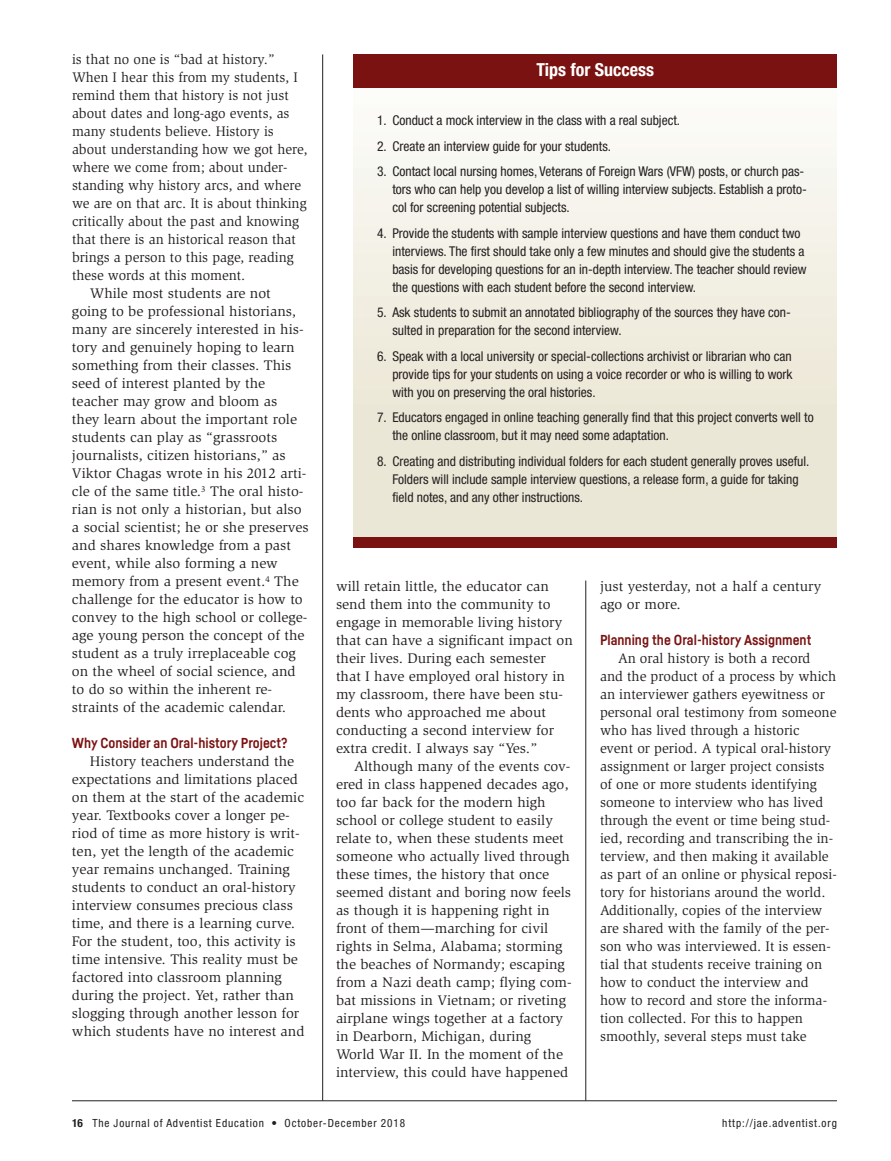
<style>
.page{position:relative;width:891px;height:1161px;background:#fff}
.page>*{position:absolute;margin:0;border:0;box-sizing:border-box;transform-origin:0 0}
.t1{font:700 condensed 18px "Helvetica Neue";color:#fff}
.t2{font:14.25px/18px "Slimbach Std";color:#231f20}
.t3{font:700 14.25px "Fabrikat";color:#7a1211}
.t4{font:condensed 13.5px/18px "Helvetica Neue";color:#231f20}
.t5{font:condensed 11.25px "Helvetica Neue";letter-spacing:.08em;color:#231f20}
.t6{font:700 condensed 11.25px "Helvetica Neue";color:#231f20}
</style>
<div class="page">
<div style="left:354px;top:54px;width:483px;height:494px;background:linear-gradient(to bottom,#fcfcfa,#e7e2ce)"></div>
<hr style="left:322px;top:54px;width:1px;height:1047px;background:#231f20">
<hr style="left:586px;top:581px;width:1px;height:520px;background:#231f20">
<hr style="left:72px;top:1101px;width:765px;height:1px;background:#231f20">
<div style="left:354px;top:54px;width:483px;height:34px;background:#7a1211"></div>
<div style="left:354px;top:537px;width:483px;height:11px;background:#7a1211"></div>
<p class="t2" style="left:72px;top:52px;width:237px">is that no one is “bad at history.” When I hear this from my students, I remind them that history is not just about dates and long-ago events, as many students believe. History is about understanding how we got here, where we come from; about under&shy;standing why history arcs, and where we are on that arc. It is about thinking critically about the past and knowing that there is an historical reason that brings a person to this page, reading these words at this moment.</p>
<p class="t2" style="left:72px;top:286px;width:238px;text-indent:18px">While most students are not going to be professional historians, many are sincerely interested in his&shy;tory and genuinely hoping to learn something from their classes. This seed of interest planted by the teacher may grow and bloom as<br>they learn about the important role students can play as “grassroots journalists, citizen historians,” as Viktor Chagas wrote in his 2012 arti&shy;cle of the same title.<sup>3</sup> The oral histo&shy;rian is not only a historian, but also a social scientist; he or she preserves and shares knowledge from a past event, while also forming a new memory from a present event.<sup>4</sup> The challenge for the educator is how to convey to the high school or college&shy;age young person the concept of the student as a truly irreplaceable cog on the wheel of social science, and to do so within the inherent re&shy;straints of the academic calendar.</p>
<p class="t3" style="left:72px;top:738px;width:217px">Why Consider an Oral-history Project?</p>
<p class="t2" style="left:72px;top:754px;width:234px;text-indent:18px">History teachers understand the expectations and limitations placed on them at the start of the academic year. Textbooks cover a longer pe&shy;riod of time as more history is writ&shy;ten, yet the length of the academic year remains unchanged. Training students to conduct an oral-history interview consumes precious class time, and there is a learning curve.<br>For the student, too, this activity is time intensive. This reality must be factored into classroom planning during the project. Yet, rather than slogging through another lesson for which students have no interest and</p>
<p class="t1" style="left:537px;top:63px;width:119px">Tips for Success</p>
<p class="t4" style="left:377px;top:113px;width:305px">1. Conduct a mock interview in the class with a real subject.</p>
<p class="t4" style="left:377px;top:138px;width:235px">2. Create an interview guide for your students.</p>
<p class="t4" style="left:392px;top:164px;width:416px;text-indent:-15px">3. Contact local nursing homes, Veterans of Foreign Wars (VFW) posts, or church pas&shy;tors who can help you develop a list of willing interview subjects. Establish a proto&shy;col for screening potential subjects.</p>
<p class="t4" style="left:392px;top:225px;width:416px;text-indent:-15px">4. Provide the students with sample interview questions and have them conduct two interviews. The first should take only a few minutes and should give the students a basis for developing questions for an in-depth interview. The teacher should review the questions with each student before the second interview.</p>
<p class="t4" style="left:392px;top:305px;width:400px;text-indent:-15px">5. Ask students to submit an annotated bibliography of the sources they have con&shy;sulted in preparation for the second interview.</p>
<p class="t4" style="left:392px;top:348px;width:402px;text-align:justify;text-indent:-15px">6. Speak with a local university or special-collections archivist or librarian who can provide tips for your students on using a voice recorder or who is willing to work with you on preserving the oral histories.</p>
<p class="t4" style="left:392px;top:410px;width:423px;text-indent:-15px">7. Educators engaged in online teaching generally find that this project converts well to the online classroom, but it may need some adaptation.</p>
<p class="t4" style="left:392px;top:453px;width:419px;text-indent:-15px">8. Creating and distributing individual folders for each student generally proves useful.<br>Folders will include sample interview questions, a release form, a guide for taking field notes, and any other instructions.</p>
<p class="t2" style="left:336px;top:578px;width:238px">will retain little, the educator can send them into the community to engage in memorable living history that can have a significant impact on their lives. During each semester that I have employed oral history in my classroom, there have been stu&shy;dents who approached me about conducting a second interview for extra credit. I always say “Yes.”</p>
<p class="t2" style="left:336px;top:758px;width:237px;text-indent:18px">Although many of the events cov&shy;ered in class happened decades ago, too far back for the modern high school or college student to easily relate to, when these students meet someone who actually lived through these times, the history that once seemed distant and boring now feels as though it is happening right in front of them—marching for civil rights in Selma, Alabama; storming the beaches of Normandy; escaping from a Nazi death camp; flying com&shy;bat missions in Vietnam; or riveting airplane wings together at a factory in Dearborn, Michigan, during World War II. In the moment of the interview, this could have happened</p>
<p class="t2" style="left:600px;top:578px;width:223px">just yesterday, not a half a century ago or more.</p>
<p class="t3" style="left:600px;top:634px;width:213px">Planning the Oral-history Assignment</p>
<p class="t2" style="left:600px;top:650px;width:238px;text-indent:18px">An oral history is both a record and the product of a process by which an interviewer gathers eyewitness or personal oral testimony from someone who has lived through a historic<br>event or period. A typical oral-history assignment or larger project consists of one or more students identifying someone to interview who has lived through the event or time being stud&shy;ied, recording and transcribing the in&shy;terview, and then making it available as part of an online or physical reposi&shy;tory for historians around the world.<br>Additionally, copies of the interview are shared with the family of the per&shy;son who was interviewed. It is essen&shy;tial that students receive training on how to conduct the interview and how to record and store the informa&shy;tion collected. For this to happen smoothly, several steps must take</p>
<p class="t6" style="left:72px;top:1119px;width:12px">16</p>
<p class="t5" style="left:92px;top:1119px;width:314px">The Journal of Adventist Education • October-December 2018</p>
<p class="t5" style="left:722px;top:1119px;width:116px">http://jae.adventist.org</p>
</div>
